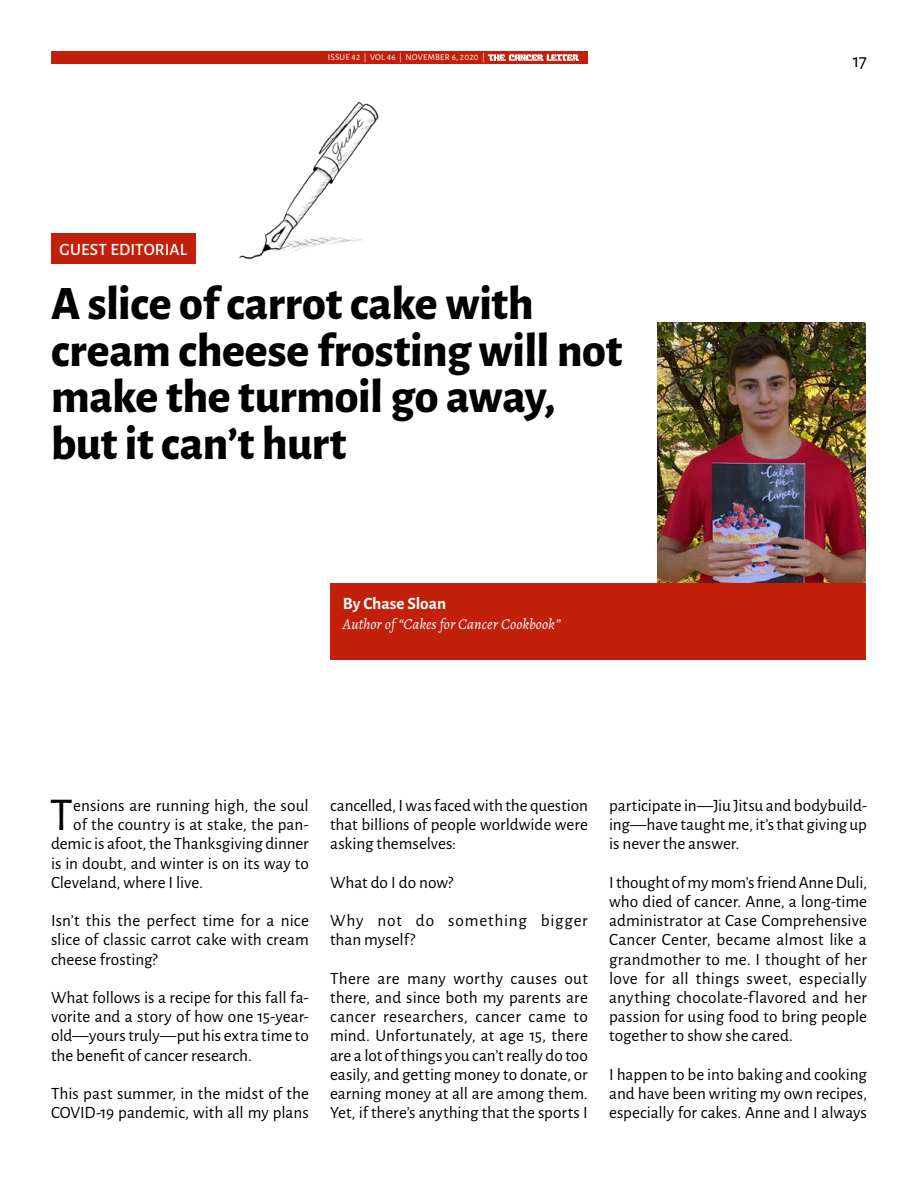
<style>
.page{position:relative;width:918px;height:1188px;background:#fff}
.page>*{position:absolute;margin:0;border:0;box-sizing:border-box;transform-origin:0 0}
.Headline__Main_Artic{font:800 48px/46.5px "Alegreya Sans";letter-spacing:-.005em;color:#000}
.t1{font:47.25px "Alegreya Sans";color:#000}
.t2{font:19.5px "Alegreya Sans";color:#000}
.t3{font:17.25px/19.2px "Alegreya Sans";color:#000;text-align:justify}
.t4{font:17.25px/19.2px "Alegreya Sans";letter-spacing:.045em;color:#000}
.Section_Titles{font:500 17.25px "Alegreya Sans";letter-spacing:.005em;color:#fff}
.t5{font:700 17.25px "Alegreya Sans";color:#fff}
.t6{font:italic 15px "Alegreya";letter-spacing:.005em;color:#fff}
.t7{font:9px "Alegreya Sans";letter-spacing:.025em;color:#fff}
</style>
<div class="page">
<div style="left:51px;top:51px;width:537px;height:13px;background:#c2200b"></div>
<svg style="left:488px;top:54px;width:91px;height:7px"></svg>
<div style="left:51px;top:233px;width:145px;height:31px;background:#c2200b"></div>
<img style="left:239px;top:101px;width:140px;height:159px">
<img style="left:658px;top:322px;width:208px;height:261px">
<div style="left:330px;top:583px;width:536px;height:77px;background:#c2200b"></div>
<p class="t7" style="left:328px;top:51px;width:159px">ISSUE 42 | VOL 46 | NOVEMBER 6, 2020 |</p>
<p class="Section_Titles" style="left:60px;top:238px;width:129px">GUEST EDITORIAL</p>
<p class="Headline__Main_Artic" style="left:51px;top:277px;width:573px">A slice of carrot cake with cream cheese frosting will not make the turmoil go away, but it can’t hurt</p>
<p class="t5" style="left:343px;top:591px;width:105px">By Chase Sloan</p>
<p class="t6" style="left:343px;top:614px;width:218px">Author of “Cakes for Cancer Cookbook”</p>
<p class="t2" style="left:853px;top:47px;width:16px">17</p>
<p class="t1" style="left:50px;top:783px;width:25px">T</p>
<p class="t3" style="left:73px;top:795px;width:237px">ensions are running high, the soul</p>
<p class="t3" style="left:73px;top:814px;width:237px">of the country is at stake, the pan-</p>
<p class="t3" style="left:51px;top:833px;width:259px">demic is afoot, the Thanksgiving dinner</p>
<p class="t3" style="left:51px;top:853px;width:259px">is in doubt, and winter is on its way to</p>
<p class="t3" style="left:51px;top:872px;width:154px">Cleveland, where I live.</p>
<p class="t3" style="left:51px;top:910px;width:259px">Isn’t this the perfect time for a nice slice of classic carrot cake with cream cheese frosting?</p>
<p class="t3" style="left:51px;top:987px;width:259px">What follows is a recipe for this fall fa&shy;vorite and a story of how one 15-year&shy;old—yours truly—put his extra time to the benefit of cancer research.</p>
<p class="t3" style="left:51px;top:1083px;width:259px">This past summer, in the midst of the<br>COVID-19 pandemic, with all my plans</p>
<p class="t3" style="left:330px;top:795px;width:259px">cancelled, I was faced with the question that billions of people worldwide were asking themselves:</p>
<p class="t3" style="left:330px;top:872px;width:125px">What do I do now?</p>
<p class="t4" style="left:330px;top:910px;width:259px">Why not do something bigger than myself?</p>
<p class="t3" style="left:330px;top:968px;width:259px">There are many worthy causes out there, and since both my parents are cancer researchers, cancer came to mind. Unfortunately, at age 15, there are a lot of things you can’t really do too easily, and getting money to donate, or earning money at all are among them.<br>Yet, if there’s anything that the sports I</p>
<p class="t3" style="left:609px;top:795px;width:259px">participate in—Jiu Jitsu and bodybuild&shy;ing—have taught me, it’s that giving up is never the answer.</p>
<p class="t3" style="left:609px;top:872px;width:259px">I thought of my mom’s friend Anne Duli, who died of cancer. Anne, a long-time administrator at Case Comprehensive Cancer Center, became almost like a grandmother to me. I thought of her love for all things sweet, especially anything chocolate-flavored and her passion for using food to bring people together to show she cared.</p>
<p class="t3" style="left:609px;top:1064px;width:259px">I happen to be into baking and cooking and have been writing my own recipes, especially for cakes. Anne and I always</p>
</div>
